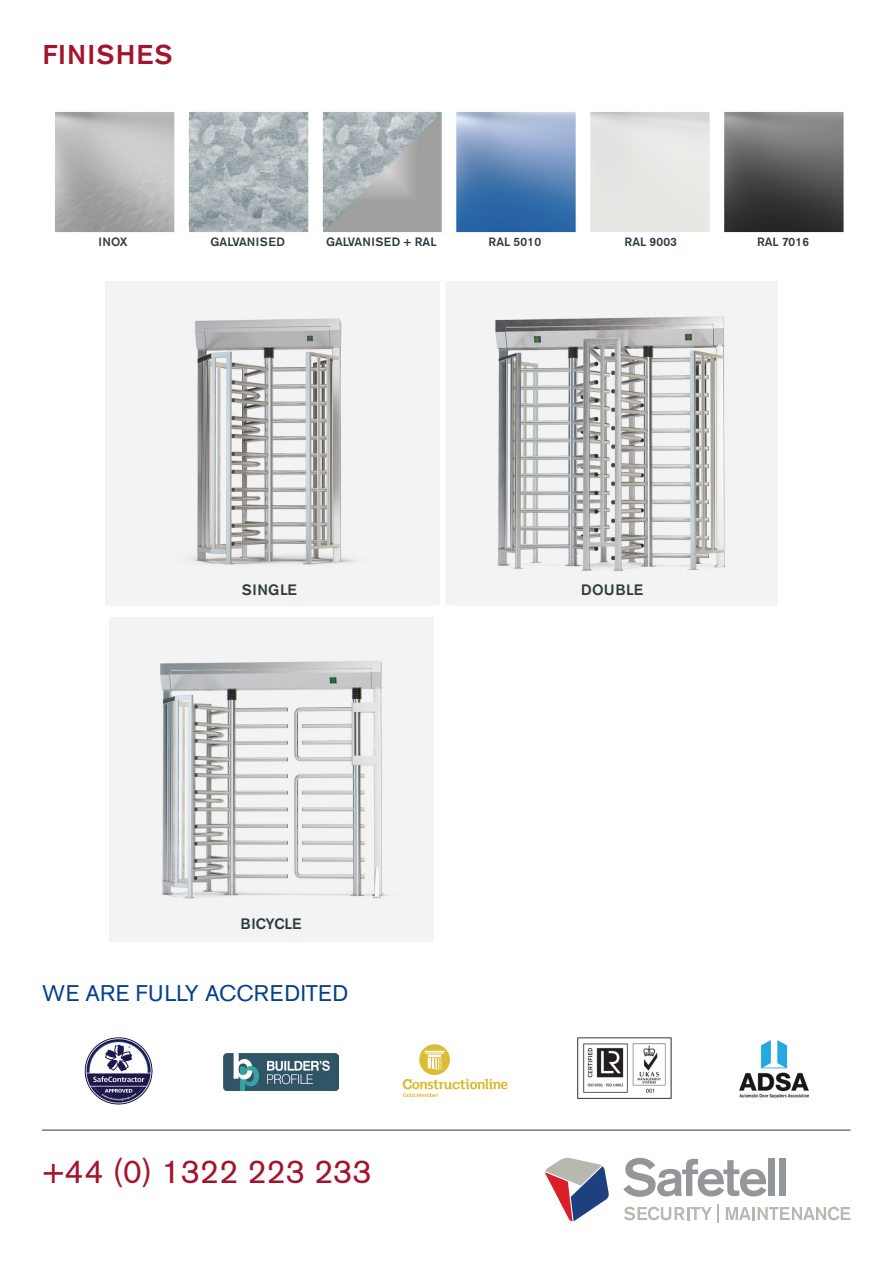
<style>
.page{position:relative;width:893px;height:1263px;background:#fff}
.page>*{position:absolute;margin:0;border:0;box-sizing:border-box;transform-origin:0 0}
.t1{font:33px "Akzidenz Grotesk BE";color:#a4142c}
.t2{font:500 27px "Akzidenz Grotesk BE";letter-spacing:.04em;color:#a4142c}
.t3{font:22.5px "Akzidenz Grotesk BE";letter-spacing:.02em;color:#05428c}
.t4{font:500 15px "Akzidenz Grotesk BE";color:#2f3b41}
.t5{font:500 12px "Akzidenz Grotesk BE";color:#2f3b41}
</style>
<div class="page">
<div style="left:105px;top:281px;width:673px;height:324px;background:#f3f3f3"></div>
<img style="left:453px;top:316px;width:325px;height:290px">
<img style="left:110px;top:617px;width:324px;height:325px">
<img style="left:110px;top:318px;width:324px;height:288px">
<div style="left:440px;top:281px;width:5px;height:324px;background:#fff"></div>
<img style="left:55px;top:112px;width:789px;height:121px">
<img style="left:739px;top:1040px;width:69px;height:57px">
<img style="left:224px;top:1054px;width:114px;height:37px">
<img style="left:577px;top:1037px;width:95px;height:62px">
<svg style="left:403px;top:1044px;width:105px;height:53px"></svg>
<img style="left:84px;top:1037px;width:68px;height:68px">
<svg style="left:623px;top:1158px;width:143px;height:39px"></svg>
<div style="left:768px;top:1159px;width:7px;height:37px;background:#949799"></div>
<div style="left:779px;top:1159px;width:6px;height:37px;background:#949799"></div>
<svg style="left:624px;top:1204px;width:95px;height:18px"></svg>
<svg style="left:726px;top:1207px;width:124px;height:13px"></svg>
<svg style="left:546px;top:1158px;width:63px;height:63px"></svg>
<hr style="left:42px;top:1130px;width:808px;height:1px;background:#2f3b41">
<p class="t2" style="left:43px;top:38px;width:132px">FINISHES</p>
<p class="t5" style="left:99px;top:234px;width:31px">INOX</p>
<p class="t5" style="left:211px;top:234px;width:76px">GALVANISED</p>
<p class="t5" style="left:326px;top:234px;width:112px">GALVANISED + RAL</p>
<p class="t5" style="left:489px;top:234px;width:54px">RAL 5010</p>
<p class="t5" style="left:625px;top:234px;width:54px">RAL 9003</p>
<p class="t5" style="left:757px;top:234px;width:54px">RAL 7016</p>
<p class="t4" style="left:242px;top:581px;width:56px">SINGLE</p>
<p class="t4" style="left:581px;top:581px;width:63px">DOUBLE</p>
<p class="t4" style="left:241px;top:915px;width:62px">BICYCLE</p>
<p class="t3" style="left:42px;top:979px;width:308px">WE ARE FULLY ACCREDITED</p>
<p class="t1" style="left:43px;top:1151px;width:331px">+44 (0) 1322 223 233</p>
</div>
